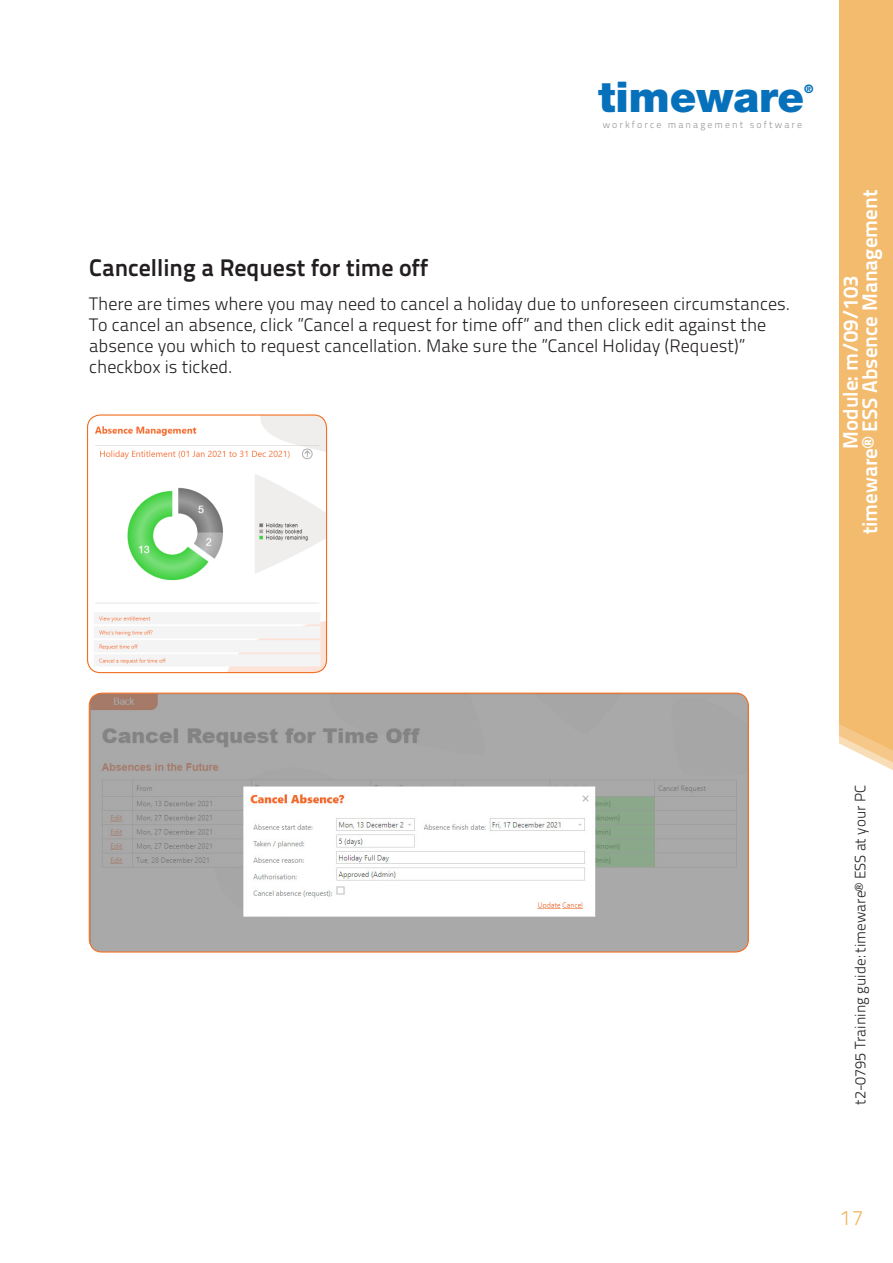
<style>
.page{position:relative;width:893px;height:1263px;background:#fff}
.page>*{position:absolute;margin:0;border:0;box-sizing:border-box;transform-origin:0 0}
.t1{font:900 42.45px "Helvetica Neue";color:#0671ba}
.body_12_on_14{font:24px "Titillium Text 22 L 800 wt";color:#231f20}
.t2{font:21px "Titillium Text 22 L 800 wt";color:#fff}
.t3{font:21px "Titillium Text 22 L 250 wt";color:#f0b45e}
.body_12_on_14-2{font:18px/21px "Titillium Text 22 L 250 wt";color:#231f20}
.t4{font:15px "Titillium Text 22 L 250 wt";color:#231f20}
.t5{font:900 11.7px "Helvetica Neue";color:#0671ba}
.t6{font:9.75px "Titillium Text 22 L 250 wt";letter-spacing:.21em;color:#939598}
</style>
<div class="page">
<div style="left:839px;top:0;width:54px;height:770px;background:#f3bb6d"></div>
<img style="left:89px;top:693px;width:659px;height:259px">
<div style="left:89px;top:693px;width:660px;height:259px;border:1px solid #f36e21;border-radius:13px"></div>
<img style="left:88px;top:415px;width:239px;height:258px">
<div style="left:87px;top:414px;width:240px;height:259px;border:1px solid #f36e21;border-radius:13px"></div>
<h1 class="t1" style="left:598px;top:72px;width:207px">timeware</h1>
<p class="t5" style="left:804px;top:82px;width:11px">®</p>
<p class="t6" style="left:603px;top:117px;width:201px">workforce management software</p>
<p class="body_12_on_14" style="left:89px;top:250px;width:340px">Cancelling a Request for time off</p>
<p class="body_12_on_14-2" style="left:89px;top:292px;width:703px">There are times where you may need to cancel a holiday due to unforeseen circumstances.<br>To cancel an absence, click ”Cancel a request for time off” and then click edit against the absence you which to request cancellation. Make sure the ”Cancel Holiday (Request)” checkbox is ticked.</p>
<p class="t2" style="left:854px;top:534px;width:346px;rotate:-90deg">timeware® ESS Absence Management</p>
<p class="t2" style="left:834px;top:449px;width:175px;rotate:-90deg">Module: m/09/103</p>
<p class="t4" style="left:849px;top:1105px;width:321px;rotate:-90deg">t2-0795 Training guide: timeware® ESS at your PC</p>
<p class="t3" style="left:840px;top:1202px;width:25px">17</p>
</div>
